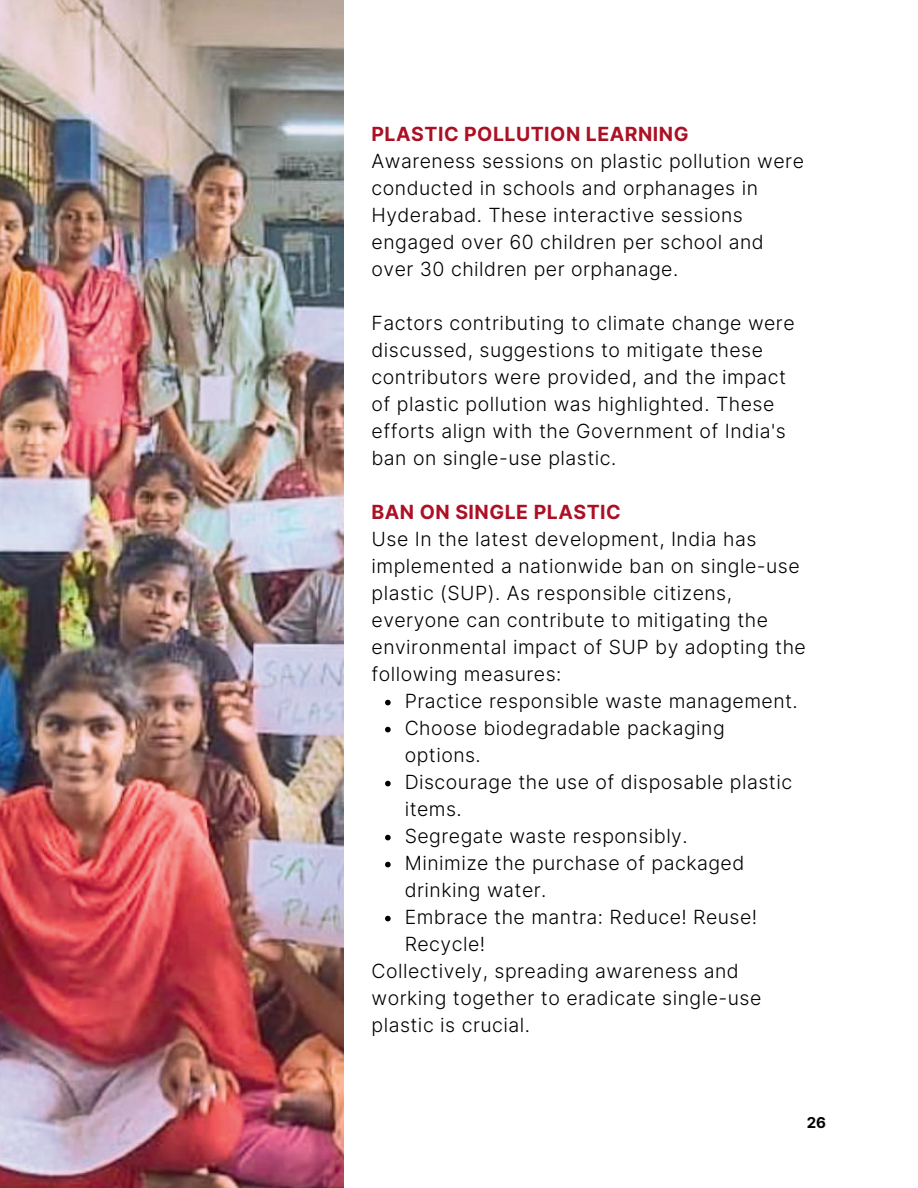
<style>
.page{position:relative;width:918px;height:1188px;background:#fff}
.page>*{position:absolute;margin:0;border:0;box-sizing:border-box;transform-origin:0 0}
.t1{font:300 19.5px/27px "Inter";letter-spacing:.025em;color:#000}
.t2{font:700 19.5px "Inter";letter-spacing:.025em;color:#ac1025}
.t3{font:700 15px "Inter";color:#030406}
</style>
<div class="page">
<img style="left:0;top:0;width:344px;height:1187px">
<svg style="left:385px;top:700px;width:6px;height:5px"></svg>
<svg style="left:385px;top:727px;width:6px;height:5px"></svg>
<svg style="left:385px;top:781px;width:6px;height:5px"></svg>
<svg style="left:385px;top:835px;width:6px;height:5px"></svg>
<svg style="left:385px;top:862px;width:6px;height:5px"></svg>
<svg style="left:385px;top:916px;width:6px;height:5px"></svg>
<p class="t2" style="left:372px;top:119px;width:319px">PLASTIC POLLUTION LEARNING</p>
<p class="t1" style="left:372px;top:147px;width:434px">Awareness sessions on plastic pollution were conducted in schools and orphanages in Hyderabad. These interactive sessions engaged over 60 children per school and over 30 children per orphanage.</p>
<p class="t1" style="left:372px;top:309px;width:425px">Factors contributing to climate change were discussed, suggestions to mitigate these contributors were provided, and the impact of plastic pollution was highlighted. These efforts align with the Government of India's ban on single-use plastic.</p>
<p class="t2" style="left:372px;top:497px;width:251px">BAN ON SINGLE PLASTIC</p>
<p class="t1" style="left:372px;top:525px;width:436px">Use In the latest development, India has implemented a nationwide ban on single-use plastic (SUP). As responsible citizens, everyone can contribute to mitigating the environmental impact of SUP by adopting the following measures:</p>
<p class="t1" style="left:405px;top:687px;width:395px">Practice responsible waste management.</p>
<p class="t1" style="left:405px;top:714px;width:322px">Choose biodegradable packaging</p>
<p class="t1" style="left:405px;top:741px;width:78px">options.</p>
<p class="t1" style="left:405px;top:768px;width:389px">Discourage the use of disposable plastic</p>
<p class="t1" style="left:405px;top:795px;width:59px">items.</p>
<p class="t1" style="left:405px;top:822px;width:284px">Segregate waste responsibly.</p>
<p class="t1" style="left:405px;top:849px;width:341px">Minimize the purchase of packaged</p>
<p class="t1" style="left:405px;top:876px;width:143px">drinking water.</p>
<p class="t1" style="left:405px;top:903px;width:354px">Embrace the mantra: Reduce! Reuse!</p>
<p class="t1" style="left:405px;top:930px;width:82px">Recycle!</p>
<p class="t1" style="left:372px;top:957px;width:369px">Collectively, spreading awareness and</p>
<p class="t1" style="left:372px;top:984px;width:391px">working together to eradicate single-use</p>
<p class="t1" style="left:372px;top:1011px;width:160px">plastic is crucial.</p>
<p class="t3" style="left:807px;top:1112px;width:21px">26</p>
</div>
